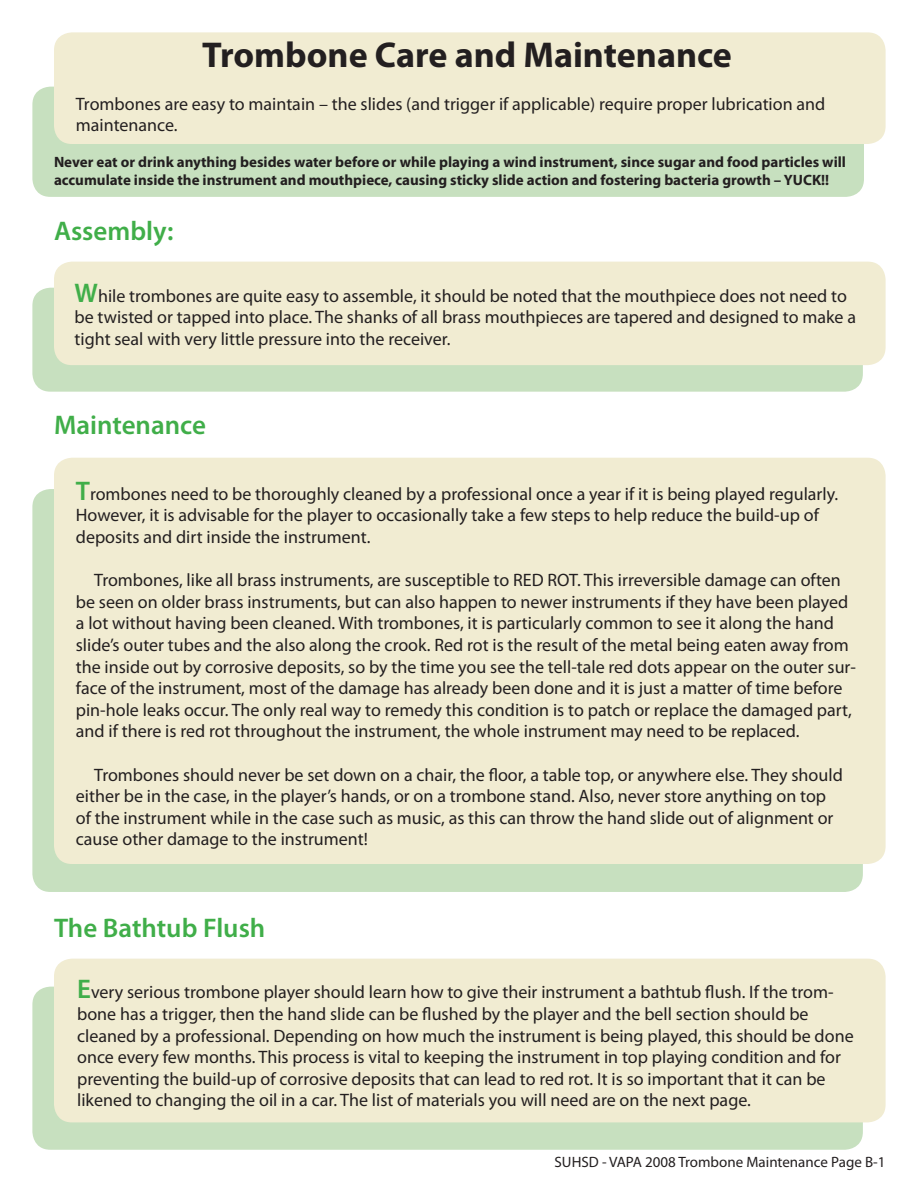
<style>
.page{position:relative;width:918px;height:1188px;background:#fff}
.page>*{position:absolute;margin:0;border:0;box-sizing:border-box;transform-origin:0 0}
.t1{font:700 36px "Myriad Pro";color:#231f20}
.t2{font:600 27px "Myriad Pro";color:#40ae49}
.t3{font:18px/21.6px "Myriad Pro";color:#231f20}
.t4{font:700 15px/18px "Myriad Pro";color:#231f20}
.t5{font:15px "Myriad Pro";color:#231f20}
.s1{font-weight:600;font-size:27px;color:#40ae49}
</style>
<div class="page">
<div style="left:32px;top:987px;width:831px;height:163px;background:#c7e0bf;border-radius:18px"></div>
<div style="left:32px;top:87px;width:832px;height:110px;background:#c7e0bf;border-radius:18px"></div>
<div style="left:54px;top:32px;width:832px;height:112px;background:#f1ecd2;border-radius:18px"></div>
<div style="left:32px;top:489px;width:831px;height:403px;background:#c7e0bf;border-radius:18px"></div>
<div style="left:54px;top:458px;width:832px;height:406px;background:#f1ecd2;border-radius:18px"></div>
<div style="left:32px;top:288px;width:831px;height:104px;background:#c7e0bf;border-radius:18px"></div>
<div style="left:54px;top:262px;width:832px;height:103px;background:#f1ecd2;border-radius:18px"></div>
<div style="left:54px;top:959px;width:832px;height:163px;background:#f1ecd2;border-radius:18px"></div>
<h1 class="t1" style="left:202px;top:31px;width:531px">Trombone Care and Maintenance</h1>
<p class="t3" style="left:76px;top:93px;width:751px">Trombones are easy to maintain – the slides (and trigger if applicable) require proper lubrication and maintenance.</p>
<p class="t4" style="left:54px;top:152px;width:794px">Never eat or drink anything besides water before or while playing a wind instrument, since sugar and food particles will accumulate inside the instrument and mouthpiece, causing sticky slide action and fostering bacteria growth – YUCK!!</p>
<h2 class="t2" style="left:54px;top:214px;width:121px">Assembly:</h2>
<p class="t3" style="left:75px;top:285px;width:783px"><span class="s1">W</span>hile trombones are quite easy to assemble, it should be noted that the mouthpiece does not need to be twisted or tapped into place. The shanks of all brass mouthpieces are tapered and designed to make a tight seal with very little pressure into the receiver.</p>
<h2 class="t2" style="left:54px;top:408px;width:154px">Maintenance</h2>
<p class="t3" style="left:76px;top:483px;width:764px"><span class="s1">T</span>rombones need to be thoroughly cleaned by a professional once a year if it is being played regularly.<br>However, it is advisable for the player to occasionally take a few steps to help reduce the build-up of deposits and dirt inside the instrument.</p>
<p class="t3" style="left:76px;top:569px;width:782px;text-indent:18px">Trombones, like all brass instruments, are susceptible to RED ROT. This irreversible damage can often be seen on older brass instruments, but can also happen to newer instruments if they have been played a lot without having been cleaned. With trombones, it is particularly common to see it along the hand slide’s outer tubes and the also along the crook. Red rot is the result of the metal being eaten away from the inside out by corrosive deposits, so by the time you see the tell-tale red dots appear on the outer sur&shy;face of the instrument, most of the damage has already been done and it is just a matter of time before pin-hole leaks occur. The only real way to remedy this condition is to patch or replace the damaged part, and if there is red rot throughout the instrument, the whole instrument may need to be replaced.</p>
<p class="t3" style="left:76px;top:764px;width:768px;text-indent:18px">Trombones should never be set down on a chair, the floor, a table top, or anywhere else. They should either be in the case, in the player’s hands, or on a trombone stand. Also, never store anything on top of the instrument while in the case such as music, as this can throw the hand slide out of alignment or cause other damage to the instrument!</p>
<h2 class="t2" style="left:54px;top:911px;width:213px">The Bathtub Flush</h2>
<p class="t3" style="left:77px;top:981px;width:778px"><span class="s1">E</span>very serious trombone player should learn how to give their instrument a bathtub flush. If the trom&shy;bone has a trigger, then the hand slide can be flushed by the player and the bell section should be cleaned by a professional. Depending on how much the instrument is being played, this should be done once every few months. This process is vital to keeping the instrument in top playing condition and for preventing the build-up of corrosive deposits that can lead to red rot. It is so important that it can be likened to changing the oil in a car. The list of materials you will need are on the next page.</p>
<p class="t5" style="left:555px;top:1153px;width:333px">SUHSD - VAPA 2008 Trombone Maintenance Page B-1</p>
</div>
